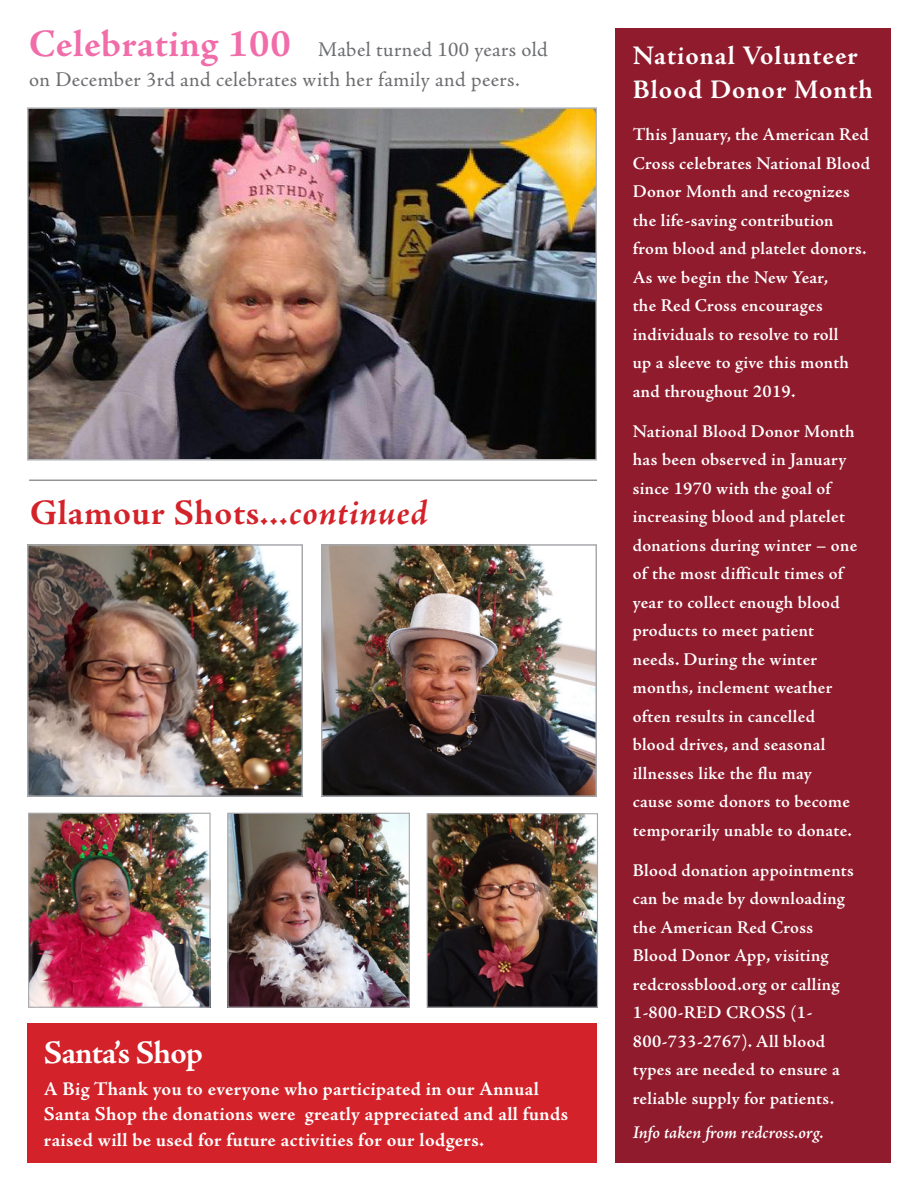
<style>
.page{position:relative;width:918px;height:1188px;background:#fff}
.page>*{position:absolute;margin:0;border:0;box-sizing:border-box;transform-origin:0 0}
.t1{font:700 36px "Adobe Jenson Pro";letter-spacing:.015em;color:#d32229}
.t2{font:700 33px "Adobe Jenson Pro";letter-spacing:-.025em;color:#fff}
.t3{font:700 27px/34.5px "Adobe Jenson Pro";letter-spacing:.03em;color:#fff}
.t4{font:21px/30px "Adobe Jenson Pro";letter-spacing:.015em;color:#6c6d70}
.t5{font:700 19.5px/25.5px "Adobe Jenson Pro";letter-spacing:.015em;color:#fff}
.t6{font:600 18px/28.5px "Adobe Jenson Pro";letter-spacing:.015em;color:#fff}
.t7{font:italic 600 18px "Adobe Jenson Pro";letter-spacing:-.005em;color:#fff}
.s1{font-weight:700;font-size:39px;color:#f16daa}
.s2{font-style:italic}
</style>
<div class="page">
<img style="left:30px;top:110px;width:564px;height:348px">
<div style="left:27px;top:107px;width:570px;height:354px;border:2px solid #b2b3b7"></div>
<img style="left:30px;top:547px;width:270px;height:247px">
<div style="left:27px;top:544px;width:276px;height:253px;border:2px solid #a8a9ad"></div>
<img style="left:30px;top:815px;width:179px;height:191px">
<div style="left:28px;top:813px;width:183px;height:195px;border:1px solid #a8a9ad"></div>
<img style="left:324px;top:547px;width:270px;height:247px">
<div style="left:321px;top:544px;width:276px;height:253px;border:2px solid #a8a9ad"></div>
<img style="left:229px;top:815px;width:179px;height:191px">
<div style="left:227px;top:813px;width:183px;height:195px;border:1px solid #a8a9ad"></div>
<img style="left:429px;top:815px;width:167px;height:191px">
<div style="left:427px;top:813px;width:171px;height:195px;border:1px solid #a8a9ad"></div>
<hr style="left:29px;top:480px;width:568px;height:1px;background:#929497">
<div style="left:615px;top:28px;width:276px;height:1134px;background:#901b2d"></div>
<div style="left:27px;top:1023px;width:570px;height:139px;background:#d32229"></div>
<p class="t4" style="left:29px;top:35px;width:520px"><span class="s1">Celebrating 100</span> Mabel turned 100 years old on December 3rd and celebrates with her family and peers.</p>
<p class="t1" style="left:30px;top:492px;width:399px">Glamour Shots<span class="s2">...continued</span></p>
<p class="t2" style="left:44px;top:1033px;width:161px">Santa’s Shop</p>
<p class="t5" style="left:44px;top:1076px;width:526px">A Big Thank you to everyone who participated in our Annual<br>Santa Shop the donations were greatly appreciated and all funds raised will be used for future activities for our lodgers.</p>
<p class="t3" style="left:633px;top:39px;width:242px">National Volunteer<br>Blood Donor Month</p>
<p class="t6" style="left:633px;top:121px;width:239px">This January, the American Red<br>Cross celebrates National Blood<br>Donor Month and recognizes the life-saving contribution from blood and platelet donors.<br>As we begin the New Year,<br>the Red Cross encourages individuals to resolve to roll<br>up a sleeve to give this month and throughout 2019.</p>
<p class="t6" style="left:633px;top:417px;width:226px">National Blood Donor Month has been observed in January since 1970 with the goal of increasing blood and platelet donations during winter – one of the most difficult times of year to collect enough blood products to meet patient needs. During the winter months, inclement weather often results in cancelled blood drives, and seasonal illnesses like the flu may<br>cause some donors to become temporarily unable to donate.</p>
<p class="t6" style="left:633px;top:856px;width:222px">Blood donation appointments can be made by downloading the American Red Cross<br>Blood Donor App, visiting redcrossblood.org or calling<br>1-800-RED CROSS (1-<br>800-733-2767). All blood types are needed to ensure a reliable supply for patients.</p>
<p class="t7" style="left:633px;top:1122px;width:192px">Info taken from redcross.org.</p>
</div>
